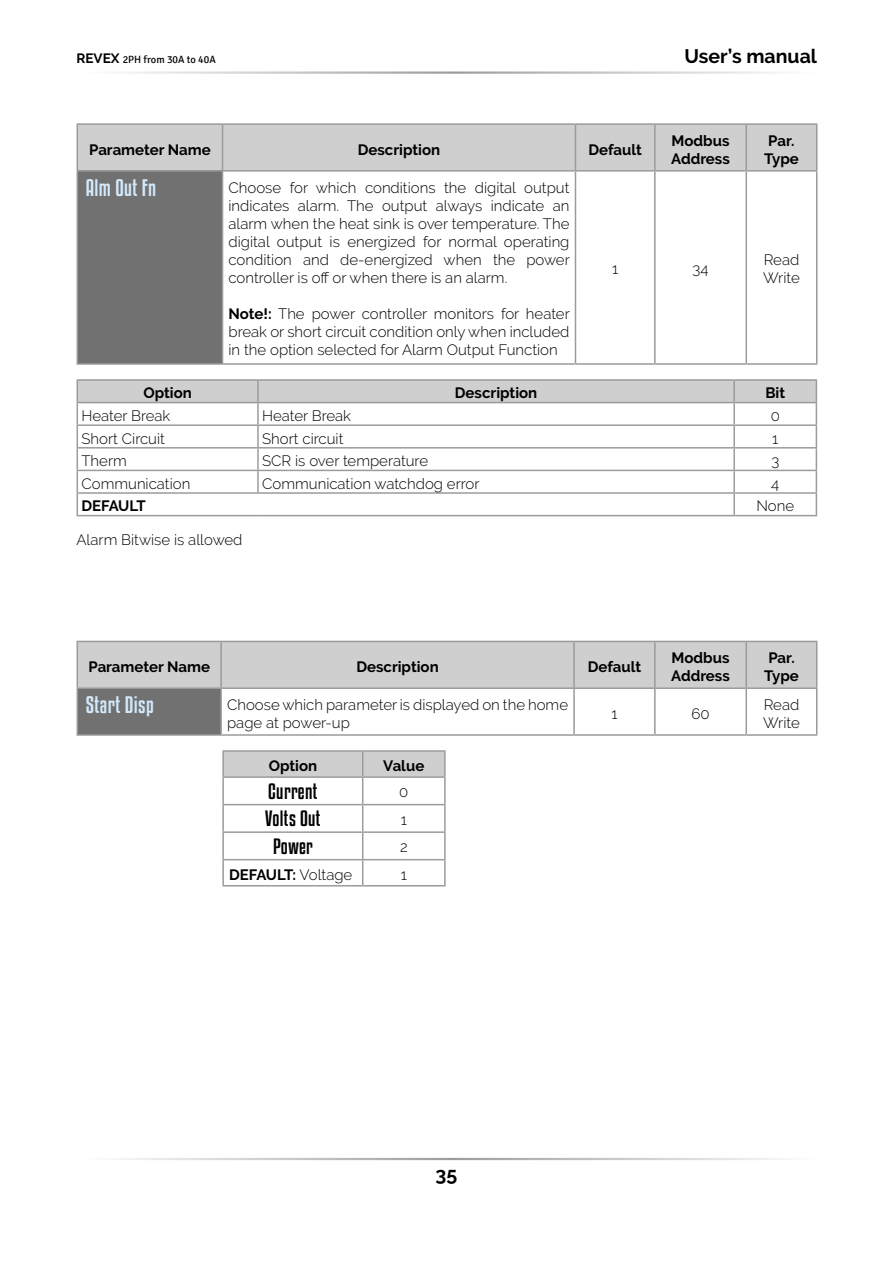
<style>
.page{position:relative;width:893px;height:1263px;background:#fff}
.page>*{position:absolute;margin:0;border:0;box-sizing:border-box;transform-origin:0 0}
.t1{font:21px "Kenyan Coffee Rg";letter-spacing:.02em;color:#d3e9fb}
.t2{font:19.5px "Kenyan Coffee Rg";letter-spacing:.02em;color:#000}
.t3{font:700 19.5px "Raleway";color:#000}
.t4{font:300 15px/18px "Raleway";color:#000}
.t5{font:700 15px/18px "Raleway";color:#000}
.t6{font:10.5px "Signika";color:#000}
.s1{font-family:"Raleway";font-weight:700;font-size:13.5px}
.s2{font-weight:700}
.s3{font-weight:300}
</style>
<div class="page">
<div style="left:78px;top:125px;width:738px;height:45px;background:#cfcfcf"></div>
<div style="left:77px;top:171px;width:146px;height:193px;background:#717171"></div>
<hr style="left:77px;top:123px;width:146px;height:2px;background:#9c9b9b">
<hr style="left:77px;top:125px;width:1px;height:45px;background:#9c9b9b">
<hr style="left:223px;top:123px;width:352px;height:2px;background:#9c9b9b">
<hr style="left:222px;top:125px;width:1px;height:45px;background:#9c9b9b">
<hr style="left:575px;top:123px;width:80px;height:2px;background:#9c9b9b">
<hr style="left:575px;top:125px;width:1px;height:45px;background:#9c9b9b">
<hr style="left:655px;top:123px;width:91px;height:2px;background:#9c9b9b">
<hr style="left:654px;top:125px;width:2px;height:45px;background:#9c9b9b">
<hr style="left:746px;top:123px;width:71px;height:2px;background:#9c9b9b">
<hr style="left:745px;top:125px;width:2px;height:45px;background:#9c9b9b">
<hr style="left:816px;top:125px;width:1px;height:45px;background:#9c9b9b">
<hr style="left:77px;top:170px;width:146px;height:2px;background:#9c9b9b">
<hr style="left:77px;top:172px;width:1px;height:191px;background:#9c9b9b">
<hr style="left:223px;top:170px;width:352px;height:2px;background:#9c9b9b">
<hr style="left:222px;top:172px;width:1px;height:191px;background:#9c9b9b">
<hr style="left:575px;top:170px;width:80px;height:2px;background:#9c9b9b">
<hr style="left:575px;top:172px;width:1px;height:191px;background:#9c9b9b">
<hr style="left:655px;top:170px;width:91px;height:2px;background:#9c9b9b">
<hr style="left:654px;top:172px;width:2px;height:191px;background:#9c9b9b">
<hr style="left:746px;top:170px;width:71px;height:2px;background:#9c9b9b">
<hr style="left:745px;top:172px;width:2px;height:191px;background:#9c9b9b">
<hr style="left:816px;top:172px;width:1px;height:191px;background:#9c9b9b">
<hr style="left:77px;top:363px;width:146px;height:2px;background:#9c9b9b">
<hr style="left:223px;top:363px;width:352px;height:2px;background:#9c9b9b">
<hr style="left:575px;top:363px;width:80px;height:2px;background:#9c9b9b">
<hr style="left:655px;top:363px;width:91px;height:2px;background:#9c9b9b">
<hr style="left:746px;top:363px;width:71px;height:2px;background:#9c9b9b">
<hr style="left:77px;top:379px;width:181px;height:2px;background:#9c9b9b">
<hr style="left:258px;top:379px;width:476px;height:2px;background:#9c9b9b">
<hr style="left:734px;top:379px;width:83px;height:2px;background:#9c9b9b">
<svg style="left:77px;top:380px;width:740px;height:135px"></svg>
<hr style="left:77px;top:515px;width:181px;height:1px;background:#9c9b9b">
<hr style="left:258px;top:515px;width:476px;height:1px;background:#9c9b9b">
<hr style="left:734px;top:515px;width:83px;height:1px;background:#9c9b9b">
<div style="left:78px;top:642px;width:738px;height:45px;background:#cfcfcf"></div>
<div style="left:77px;top:688px;width:144px;height:47px;background:#717171"></div>
<hr style="left:77px;top:641px;width:144px;height:1px;background:#9c9b9b">
<hr style="left:77px;top:642px;width:1px;height:45px;background:#9c9b9b">
<hr style="left:221px;top:641px;width:353px;height:1px;background:#9c9b9b">
<hr style="left:220px;top:642px;width:2px;height:45px;background:#9c9b9b">
<hr style="left:574px;top:641px;width:81px;height:1px;background:#9c9b9b">
<hr style="left:573px;top:642px;width:2px;height:45px;background:#9c9b9b">
<hr style="left:655px;top:641px;width:91px;height:1px;background:#9c9b9b">
<hr style="left:654px;top:642px;width:2px;height:45px;background:#9c9b9b">
<hr style="left:746px;top:641px;width:71px;height:1px;background:#9c9b9b">
<hr style="left:745px;top:642px;width:2px;height:45px;background:#9c9b9b">
<hr style="left:816px;top:642px;width:1px;height:45px;background:#9c9b9b">
<hr style="left:77px;top:687px;width:144px;height:2px;background:#9c9b9b">
<hr style="left:77px;top:689px;width:1px;height:45px;background:#9c9b9b">
<hr style="left:221px;top:687px;width:353px;height:2px;background:#9c9b9b">
<hr style="left:220px;top:689px;width:2px;height:45px;background:#9c9b9b">
<hr style="left:574px;top:687px;width:81px;height:2px;background:#9c9b9b">
<hr style="left:573px;top:689px;width:2px;height:45px;background:#9c9b9b">
<hr style="left:655px;top:687px;width:91px;height:2px;background:#9c9b9b">
<hr style="left:654px;top:689px;width:2px;height:45px;background:#9c9b9b">
<hr style="left:746px;top:687px;width:71px;height:2px;background:#9c9b9b">
<hr style="left:745px;top:689px;width:2px;height:45px;background:#9c9b9b">
<hr style="left:816px;top:689px;width:1px;height:45px;background:#9c9b9b">
<hr style="left:77px;top:734px;width:144px;height:2px;background:#9c9b9b">
<hr style="left:221px;top:734px;width:353px;height:2px;background:#9c9b9b">
<hr style="left:574px;top:734px;width:81px;height:2px;background:#9c9b9b">
<hr style="left:655px;top:734px;width:91px;height:2px;background:#9c9b9b">
<hr style="left:746px;top:734px;width:71px;height:2px;background:#9c9b9b">
<hr style="left:222px;top:750px;width:141px;height:2px;background:#9c9b9b">
<hr style="left:222px;top:752px;width:2px;height:24px;background:#9c9b9b">
<hr style="left:363px;top:750px;width:83px;height:2px;background:#9c9b9b">
<hr style="left:444px;top:752px;width:2px;height:24px;background:#9c9b9b">
<hr style="left:222px;top:776px;width:141px;height:2px;background:#9c9b9b">
<hr style="left:222px;top:778px;width:2px;height:26px;background:#9c9b9b">
<hr style="left:363px;top:776px;width:83px;height:2px;background:#9c9b9b">
<hr style="left:444px;top:778px;width:2px;height:26px;background:#9c9b9b">
<hr style="left:222px;top:804px;width:141px;height:1px;background:#9c9b9b">
<hr style="left:222px;top:805px;width:2px;height:26px;background:#9c9b9b">
<hr style="left:363px;top:804px;width:83px;height:1px;background:#9c9b9b">
<hr style="left:444px;top:805px;width:2px;height:26px;background:#9c9b9b">
<hr style="left:222px;top:831px;width:141px;height:2px;background:#9c9b9b">
<hr style="left:222px;top:833px;width:2px;height:26px;background:#9c9b9b">
<hr style="left:363px;top:831px;width:83px;height:2px;background:#9c9b9b">
<hr style="left:444px;top:833px;width:2px;height:26px;background:#9c9b9b">
<hr style="left:222px;top:859px;width:141px;height:1px;background:#9c9b9b">
<hr style="left:222px;top:860px;width:2px;height:25px;background:#9c9b9b">
<hr style="left:363px;top:859px;width:83px;height:1px;background:#9c9b9b">
<svg style="left:223px;top:751px;width:222px;height:134px"></svg>
<hr style="left:444px;top:860px;width:2px;height:25px;background:#9c9b9b">
<hr style="left:222px;top:885px;width:141px;height:1px;background:#9c9b9b">
<hr style="left:363px;top:885px;width:83px;height:1px;background:#9c9b9b">
<p class="t6" style="left:77px;top:54px;width:141px"><span class="s1">REVEX</span> 2PH from 30A to 40A</p>
<h2 class="t3" style="left:684px;top:45px;width:134px">User’s manual</h2>
<p class="t5" style="left:89px;top:140px;width:123px">Parameter Name</p>
<p class="t5" style="left:358px;top:140px;width:84px">Description</p>
<p class="t5" style="left:588px;top:140px;width:55px">Default</p>
<p class="t5" style="left:671px;top:131px;width:60px">Modbus<br>Address</p>
<p class="t5" style="left:764px;top:131px;width:36px">Par.<br>Type</p>
<h1 class="t1" style="left:86px;top:174px;width:72px">Alm Out Fn</h1>
<p class="t4" style="left:229px;top:179px;width:343px;text-align:justify">Choose for which conditions the digital output indicates alarm. The output always indicate an alarm when the heat sink is over temperature. The digital output is energized for normal operating condition and de-energized when the power controller is off or when there is an alarm.</p>
<p class="t4" style="left:229px;top:305px;width:343px;text-align:justify"><span class="s2">Note!:</span> The power controller monitors for heater break or short circuit condition only when included in the option selected for Alarm Output Function</p>
<p class="t4" style="left:612px;top:260px;width:8px">1</p>
<p class="t4" style="left:693px;top:260px;width:17px">34</p>
<p class="t4" style="left:763px;top:251px;width:38px">Read<br>Write</p>
<p class="t5" style="left:143px;top:384px;width:50px">Option</p>
<p class="t5" style="left:455px;top:384px;width:84px">Description</p>
<p class="t5" style="left:765px;top:384px;width:21px">Bit</p>
<p class="t4" style="left:82px;top:407px;width:90px">Heater Break</p>
<p class="t4" style="left:262px;top:407px;width:90px">Heater Break</p>
<p class="t4" style="left:771px;top:407px;width:11px">0</p>
<p class="t4" style="left:82px;top:429px;width:85px">Short Circuit</p>
<p class="t4" style="left:262px;top:429px;width:83px">Short circuit</p>
<p class="t4" style="left:772px;top:429px;width:8px">1</p>
<p class="t4" style="left:82px;top:452px;width:47px">Therm</p>
<p class="t4" style="left:262px;top:452px;width:167px">SCR is over temperature</p>
<p class="t4" style="left:771px;top:452px;width:9px">3</p>
<p class="t4" style="left:82px;top:474px;width:110px">Communication</p>
<p class="t4" style="left:262px;top:474px;width:219px">Communication watchdog error</p>
<p class="t4" style="left:771px;top:474px;width:10px">4</p>
<p class="t5" style="left:82px;top:497px;width:66px">DEFAULT</p>
<p class="t4" style="left:756px;top:497px;width:39px">None</p>
<p class="t4" style="left:76px;top:531px;width:167px">Alarm Bitwise is allowed</p>
<p class="t5" style="left:88px;top:658px;width:123px">Parameter Name</p>
<p class="t5" style="left:356px;top:658px;width:84px">Description</p>
<p class="t5" style="left:588px;top:658px;width:55px">Default</p>
<p class="t5" style="left:671px;top:649px;width:60px">Modbus<br>Address</p>
<p class="t5" style="left:764px;top:649px;width:36px">Par.<br>Type</p>
<h1 class="t1" style="left:86px;top:691px;width:69px">Start Disp</h1>
<p class="t4" style="left:227px;top:695px;width:342px">Choose which parameter is displayed on the home page at power-up</p>
<p class="t4" style="left:611px;top:704px;width:8px">1</p>
<p class="t4" style="left:691px;top:704px;width:20px">60</p>
<p class="t4" style="left:763px;top:695px;width:38px">Read<br>Write</p>
<p class="t5" style="left:269px;top:757px;width:50px">Option</p>
<p class="t5" style="left:383px;top:757px;width:43px">Value</p>
<h2 class="t2" style="left:268px;top:778px;width:51px">Current</h2>
<p class="t4" style="left:399px;top:783px;width:11px">0</p>
<h2 class="t2" style="left:265px;top:805px;width:57px">Volts Out</h2>
<p class="t4" style="left:401px;top:810px;width:8px">1</p>
<h2 class="t2" style="left:273px;top:833px;width:41px">Power</h2>
<p class="t4" style="left:400px;top:838px;width:9px">2</p>
<p class="t5" style="left:229px;top:865px;width:125px">DEFAULT: <span class="s3">Voltage</span></p>
<p class="t4" style="left:401px;top:865px;width:8px">1</p>
<h2 class="t3" style="left:436px;top:1163px;width:23px">35</h2>
</div>
